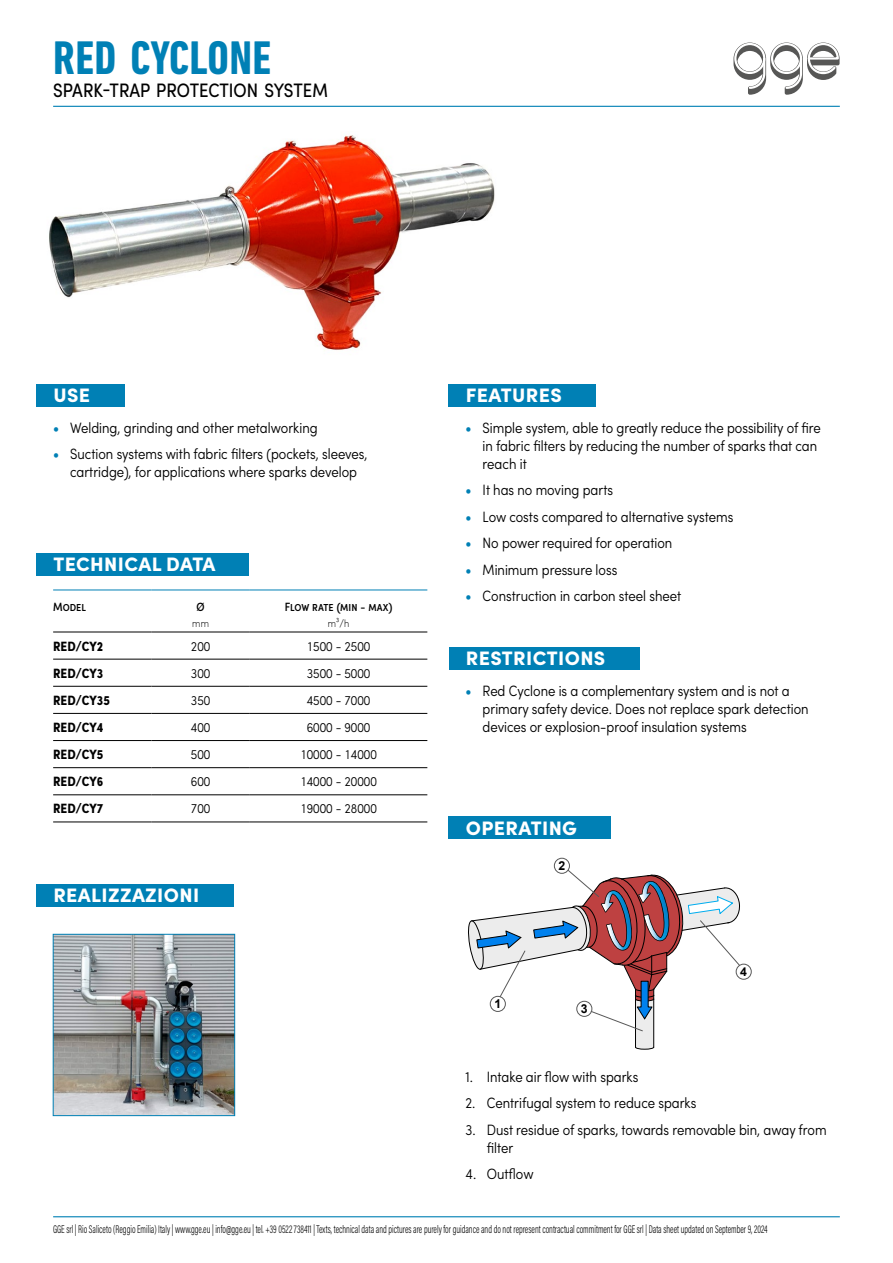
<style>
.page{position:relative;width:893px;height:1263px;background:#fff}
.page>*{position:absolute;margin:0;border:0;box-sizing:border-box;transform-origin:0 0}
.t1{font:700 condensed 48px "DIN Next LT Pro";letter-spacing:.01em;color:#0080b5}
.t2{font:900 19.5px "Sofia Pro";letter-spacing:.02em;color:#fff}
.t3{font:condensed 19.5px "Sofia Pro";color:#000}
.t4{font:300 condensed 15px/18px "Sofia Pro";color:#000}
.t5{font:300 condensed 13.5px "Sofia Pro";color:#000}
.t6{font:700 condensed 13.5px "Sofia Pro";color:#000}
.t7{font:700 12.3px "Arial";color:#000}
.t8{font:500 condensed 12px "Sofia Pro";color:#000}
.t9{font:300 11.25px "Acumin Pro Cond";color:#000;scale:.77 1}
.t10{font:200 condensed 10.5px "Sofia Pro";color:#000}
.s1{font-weight:700;color:#0080b5}
</style>
<div class="page">
<hr style="left:53px;top:106px;width:787px;height:1px;background:#0080b5">
<hr style="left:53px;top:1216px;width:787px;height:1px;background:#0080b5">
<img style="left:49px;top:135px;width:446px;height:216px">
<img style="left:55px;top:936px;width:178px;height:178px">
<div style="left:53px;top:934px;width:182px;height:182px;border:1px solid #0080b5"></div>
<svg style="left:733px;top:43px;width:107px;height:52px"></svg>
<div style="left:36px;top:553px;width:213px;height:22px;background:#0080b5"></div>
<svg style="left:53px;top:631px;width:374px;height:191px"></svg>
<hr style="left:53px;top:659px;width:98px;height:1px;background:#000">
<hr style="left:53px;top:686px;width:98px;height:1px;background:#000">
<hr style="left:53px;top:822px;width:98px;height:1px;background:#000">
<hr style="left:151px;top:659px;width:99px;height:1px;background:#000">
<hr style="left:151px;top:822px;width:99px;height:1px;background:#000">
<hr style="left:250px;top:659px;width:177px;height:1px;background:#000">
<hr style="left:250px;top:822px;width:177px;height:1px;background:#000">
<hr style="left:151px;top:686px;width:99px;height:1px;background:#000">
<hr style="left:250px;top:686px;width:177px;height:1px;background:#000">
<hr style="left:250px;top:713px;width:177px;height:1px;background:#000">
<hr style="left:250px;top:740px;width:177px;height:1px;background:#000">
<hr style="left:250px;top:767px;width:177px;height:1px;background:#000">
<hr style="left:53px;top:632px;width:98px;height:1px;background:#000">
<hr style="left:53px;top:713px;width:98px;height:1px;background:#000">
<hr style="left:53px;top:740px;width:98px;height:1px;background:#000">
<hr style="left:53px;top:767px;width:98px;height:1px;background:#000">
<hr style="left:151px;top:632px;width:99px;height:1px;background:#000">
<hr style="left:250px;top:632px;width:177px;height:1px;background:#000">
<hr style="left:151px;top:713px;width:99px;height:1px;background:#000">
<hr style="left:151px;top:740px;width:99px;height:1px;background:#000">
<hr style="left:151px;top:767px;width:99px;height:1px;background:#000">
<hr style="left:151px;top:794px;width:99px;height:1px;background:#000">
<hr style="left:250px;top:794px;width:177px;height:1px;background:#000">
<hr style="left:53px;top:794px;width:98px;height:1px;background:#000">
<hr style="left:53px;top:590px;width:98px;height:1px;background:#0080b5">
<hr style="left:151px;top:590px;width:99px;height:1px;background:#0080b5">
<hr style="left:250px;top:590px;width:177px;height:1px;background:#0080b5">
<div style="left:449px;top:816px;width:162px;height:23px;background:#0080b5"></div>
<div style="left:554px;top:858px;width:16px;height:15px;border:1px solid #585858;border-radius:50%"></div>
<div style="left:736px;top:964px;width:15px;height:15px;border:1px solid #585858;border-radius:50%"></div>
<svg style="left:468px;top:869px;width:273px;height:181px"></svg>
<div style="left:449px;top:384px;width:147px;height:22px;background:#0080b5"></div>
<div style="left:449px;top:647px;width:190px;height:22px;background:#0080b5"></div>
<div style="left:36px;top:384px;width:88px;height:22px;background:#0080b5"></div>
<div style="left:36px;top:884px;width:197px;height:23px;background:#0080b5"></div>
<h1 class="t1" style="left:53px;top:31px;width:220px">RED CYCLONE</h1>
<h2 class="t3" style="left:53px;top:77px;width:276px">SPARK-TRAP PROTECTION SYSTEM</h2>
<h2 class="t2" style="left:53px;top:380px;width:38px">USE</h2>
<p class="t4" style="left:53px;top:418px;width:266px"><span class="s1">•</span> Welding, grinding and other metalworking</p>
<p class="t4" style="left:53px;top:445px;width:316px;text-align:center"><span class="s1">•</span> Suction systems with fabric filters (pockets, sleeves, cartridge), for applications where sparks develop</p>
<h2 class="t2" style="left:53px;top:549px;width:164px">TECHNICAL DATA</h2>
<p class="t8" style="left:53px;top:599px;width:34px">Model</p>
<p class="t8" style="left:197px;top:599px;width:10px">Ø</p>
<p class="t8" style="left:285px;top:599px;width:109px">Flow rate (min - max)</p>
<p class="t10" style="left:192px;top:616px;width:18px">mm</p>
<p class="t10" style="left:328px;top:616px;width:23px">m3/h</p>
<p class="t6" style="left:53px;top:637px;width:52px">RED/CY2</p>
<p class="t5" style="left:191px;top:637px;width:21px">200</p>
<p class="t5" style="left:307px;top:637px;width:65px">1500 - 2500</p>
<p class="t6" style="left:53px;top:665px;width:52px">RED/CY3</p>
<p class="t5" style="left:191px;top:664px;width:21px">300</p>
<p class="t5" style="left:307px;top:664px;width:65px">3500 - 5000</p>
<p class="t6" style="left:53px;top:692px;width:58px">RED/CY35</p>
<p class="t5" style="left:191px;top:692px;width:21px">350</p>
<p class="t5" style="left:307px;top:692px;width:65px">4500 - 7000</p>
<p class="t6" style="left:53px;top:719px;width:52px">RED/CY4</p>
<p class="t5" style="left:191px;top:719px;width:21px">400</p>
<p class="t5" style="left:307px;top:719px;width:65px">6000 - 9000</p>
<p class="t6" style="left:53px;top:746px;width:52px">RED/CY5</p>
<p class="t5" style="left:191px;top:746px;width:21px">500</p>
<p class="t5" style="left:300px;top:746px;width:78px">10000 - 14000</p>
<p class="t6" style="left:53px;top:773px;width:52px">RED/CY6</p>
<p class="t5" style="left:191px;top:773px;width:21px">600</p>
<p class="t5" style="left:300px;top:773px;width:78px">14000 - 20000</p>
<p class="t6" style="left:53px;top:800px;width:52px">RED/CY7</p>
<p class="t5" style="left:191px;top:800px;width:21px">700</p>
<p class="t5" style="left:300px;top:800px;width:78px">19000 - 28000</p>
<h2 class="t2" style="left:53px;top:880px;width:147px">REALIZZAZIONI</h2>
<h2 class="t2" style="left:466px;top:380px;width:98px">FEATURES</h2>
<p class="t4" style="left:483px;top:418px;width:340px;text-indent:-17px"><span class="s1">•</span> Simple system, able to greatly reduce the possibility of fire in fabric filters by reducing the number of sparks that can reach it</p>
<p class="t4" style="left:466px;top:481px;width:149px"><span class="s1">•</span> It has no moving parts</p>
<p class="t4" style="left:466px;top:507px;width:269px"><span class="s1">•</span> Low costs compared to alternative systems</p>
<p class="t4" style="left:466px;top:534px;width:208px"><span class="s1">•</span> No power required for operation</p>
<p class="t4" style="left:466px;top:560px;width:153px"><span class="s1">•</span> Minimum pressure loss</p>
<p class="t4" style="left:466px;top:587px;width:217px"><span class="s1">•</span> Construction in carbon steel sheet</p>
<h2 class="t2" style="left:466px;top:643px;width:141px">RESTRICTIONS</h2>
<p class="t4" style="left:483px;top:681px;width:328px;text-indent:-17px"><span class="s1">•</span> Red Cyclone is a complementary system and is not a primary safety device. Does not replace spark detection devices or explosion-proof insulation systems</p>
<h2 class="t2" style="left:466px;top:812px;width:113px">OPERATING</h2>
<p class="t7" style="left:558px;top:857px;width:8px">2</p>
<p class="t7" style="left:494px;top:995px;width:8px">1</p>
<p class="t7" style="left:581px;top:1000px;width:8px">3</p>
<p class="t7" style="left:740px;top:963px;width:8px">4</p>
<p class="t4" style="left:466px;top:1067px;width:174px">1. Intake air flow with sparks</p>
<p class="t4" style="left:466px;top:1094px;width:232px">2. Centrifugal system to reduce sparks</p>
<p class="t4" style="left:487px;top:1120px;width:341px;text-indent:-21px">3. Dust residue of sparks, towards removable bin, away from filter</p>
<p class="t4" style="left:466px;top:1165px;width:70px">4. Outflow</p>
<p class="t9" style="left:53px;top:1222px;width:929px">GGE srl | Rio Saliceto (Reggio Emilia) Italy | www.gge.eu | info@gge.eu | tel. +39 0522 738411 | Texts, technical data and pictures are purely for guidance and do not represent contractual commitment for GGE srl | Data sheet updated on September 9, 2024</p>
</div>
